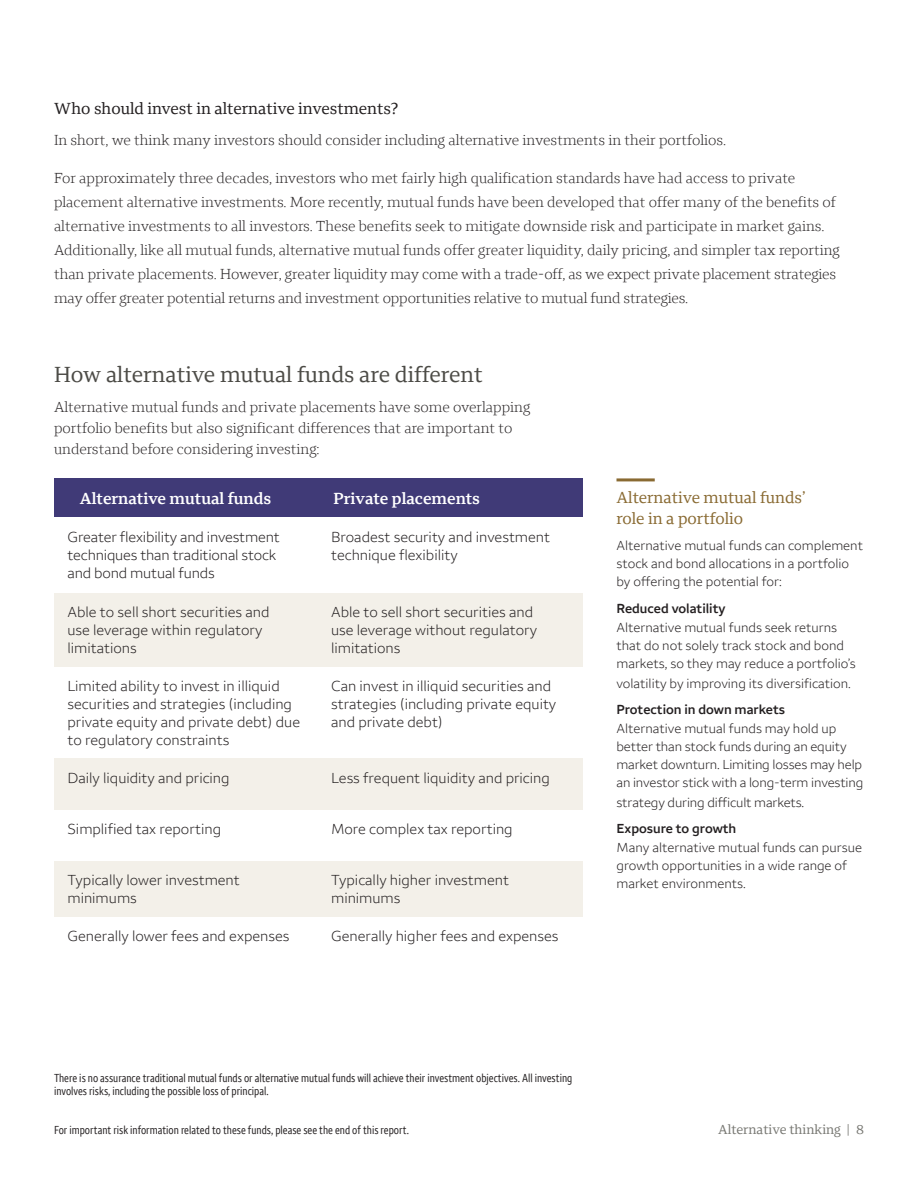
<style>
.page{position:relative;width:918px;height:1188px;background:#fff}
.page>*{position:absolute;margin:0;border:0;box-sizing:border-box;transform-origin:0 0}
.t1{font:22.5px "Wells Fargo Serif";color:#4c4b46}
.t2{font:16.5px "Wells Fargo Serif";color:#221e1f}
.t3{font:16.5px/21px "Wells Fargo Serif";color:#896a32}
.t4{font:600 16.5px "Wells Fargo Serif";color:#fff}
.t5{font:300 15px/24px "Wells Fargo Serif";color:#231f20}
.t6{font:300 15px/18px "Wells Fargo Sans";color:#231f20}
.t7{font:300 13.5px/18px "Wells Fargo Sans";color:#231f20}
.t8{font:600 13.5px "Wells Fargo Sans";color:#231f20}
.t9{font:13.5px "Wells Fargo Serif";color:#777772}
.t10{font:condensed 12px/13.5px "Wells Fargo Sans";color:#231f20}
</style>
<div class="page">
<hr style="left:616px;top:478px;width:39px;height:3px;background:#896a32">
<div style="left:54px;top:478px;width:528px;height:39px;background:#403a77"></div>
<div style="left:54px;top:594px;width:264px;height:73px;background:#f3f0e9"></div>
<div style="left:318px;top:594px;width:265px;height:73px;background:#f3f0e9"></div>
<div style="left:54px;top:758px;width:264px;height:52px;background:#f3f0e9"></div>
<div style="left:318px;top:758px;width:265px;height:52px;background:#f3f0e9"></div>
<div style="left:54px;top:861px;width:264px;height:56px;background:#f3f0e9"></div>
<div style="left:318px;top:861px;width:265px;height:56px;background:#f3f0e9"></div>
<p class="t2" style="left:54px;top:99px;width:346px">Who should invest in alternative investments?</p>
<p class="t5" style="left:54px;top:128px;width:674px">In short, we think many investors should consider including alternative investments in their portfolios.</p>
<p class="t5" style="left:54px;top:166px;width:787px">For approximately three decades, investors who met fairly high qualification standards have had access to private placement alternative investments. More recently, mutual funds have been developed that offer many of the benefits of alternative investments to all investors. These benefits seek to mitigate downside risk and participate in market gains.<br>Additionally, like all mutual funds, alternative mutual funds offer greater liquidity, daily pricing, and simpler tax reporting than private placements. However, greater liquidity may come with a trade-off, as we expect private placement strategies may offer greater potential returns and investment opportunities relative to mutual fund strategies.</p>
<h1 class="t1" style="left:54px;top:360px;width:430px">How alternative mutual funds are different</h1>
<p class="t5" style="left:54px;top:396px;width:478px;line-height:21px">Alternative mutual funds and private placements have some overlapping portfolio benefits but also significant differences that are important to understand before considering investing:</p>
<p class="t4" style="left:80px;top:488px;width:193px">Alternative mutual funds</p>
<p class="t4" style="left:334px;top:488px;width:148px">Private placements</p>
<p class="t6" style="left:68px;top:527px;width:214px">Greater flexibility and investment techniques than traditional stock and bond mutual funds</p>
<p class="t6" style="left:331px;top:527px;width:221px">Broadest security and investment technique flexibility</p>
<p class="t6" style="left:68px;top:603px;width:203px">Able to sell short securities and use leverage within regulatory limitations</p>
<p class="t6" style="left:331px;top:603px;width:207px">Able to sell short securities and use leverage without regulatory limitations</p>
<p class="t6" style="left:68px;top:677px;width:234px">Limited ability to invest in illiquid securities and strategies (including private equity and private debt) due to regulatory constraints</p>
<p class="t6" style="left:331px;top:677px;width:227px">Can invest in illiquid securities and strategies (including private equity and private debt)</p>
<p class="t6" style="left:68px;top:769px;width:164px">Daily liquidity and pricing</p>
<p class="t6" style="left:331px;top:769px;width:220px">Less frequent liquidity and pricing</p>
<p class="t6" style="left:68px;top:820px;width:155px">Simplified tax reporting</p>
<p class="t6" style="left:331px;top:820px;width:183px">More complex tax reporting</p>
<p class="t6" style="left:68px;top:871px;width:174px">Typically lower investment minimums</p>
<p class="t6" style="left:331px;top:871px;width:179px">Typically higher investment minimums</p>
<p class="t6" style="left:68px;top:927px;width:223px">Generally lower fees and expenses</p>
<p class="t6" style="left:331px;top:927px;width:229px">Generally higher fees and expenses</p>
<p class="t3" style="left:616px;top:487px;width:191px">Alternative mutual funds’ role in a portfolio</p>
<p class="t7" style="left:616px;top:537px;width:248px">Alternative mutual funds can complement stock and bond allocations in a portfolio by offering the potential for:</p>
<p class="t8" style="left:616px;top:600px;width:111px">Reduced volatility</p>
<p class="t7" style="left:616px;top:618px;width:241px">Alternative mutual funds seek returns that do not solely track stock and bond markets, so they may reduce a portfolio’s</p>
<p class="t7" style="left:616px;top:674px;width:236px">volatility by improving its diversification.</p>
<p class="t8" style="left:616px;top:701px;width:170px">Protection in down markets</p>
<p class="t7" style="left:616px;top:720px;width:248px">Alternative mutual funds may hold up better than stock funds during an equity market downturn. Limiting losses may help an investor stick with a long-term investing</p>
<p class="t7" style="left:616px;top:793px;width:189px">strategy during difficult markets.</p>
<p class="t8" style="left:616px;top:820px;width:121px">Exposure to growth</p>
<p class="t7" style="left:616px;top:839px;width:247px">Many alternative mutual funds can pursue growth opportunities in a wide range of market environments.</p>
<p class="t10" style="left:54px;top:1071px;width:520px">There is no assurance traditional mutual funds or alternative mutual funds will achieve their investment objectives. All investing involves risks, including the possible loss of principal.</p>
<p class="t10" style="left:54px;top:1123px;width:356px">For important risk information related to these funds, please see the end of this report.</p>
<p class="t9" style="left:718px;top:1121px;width:147px">Alternative thinking | 8</p>
</div>
